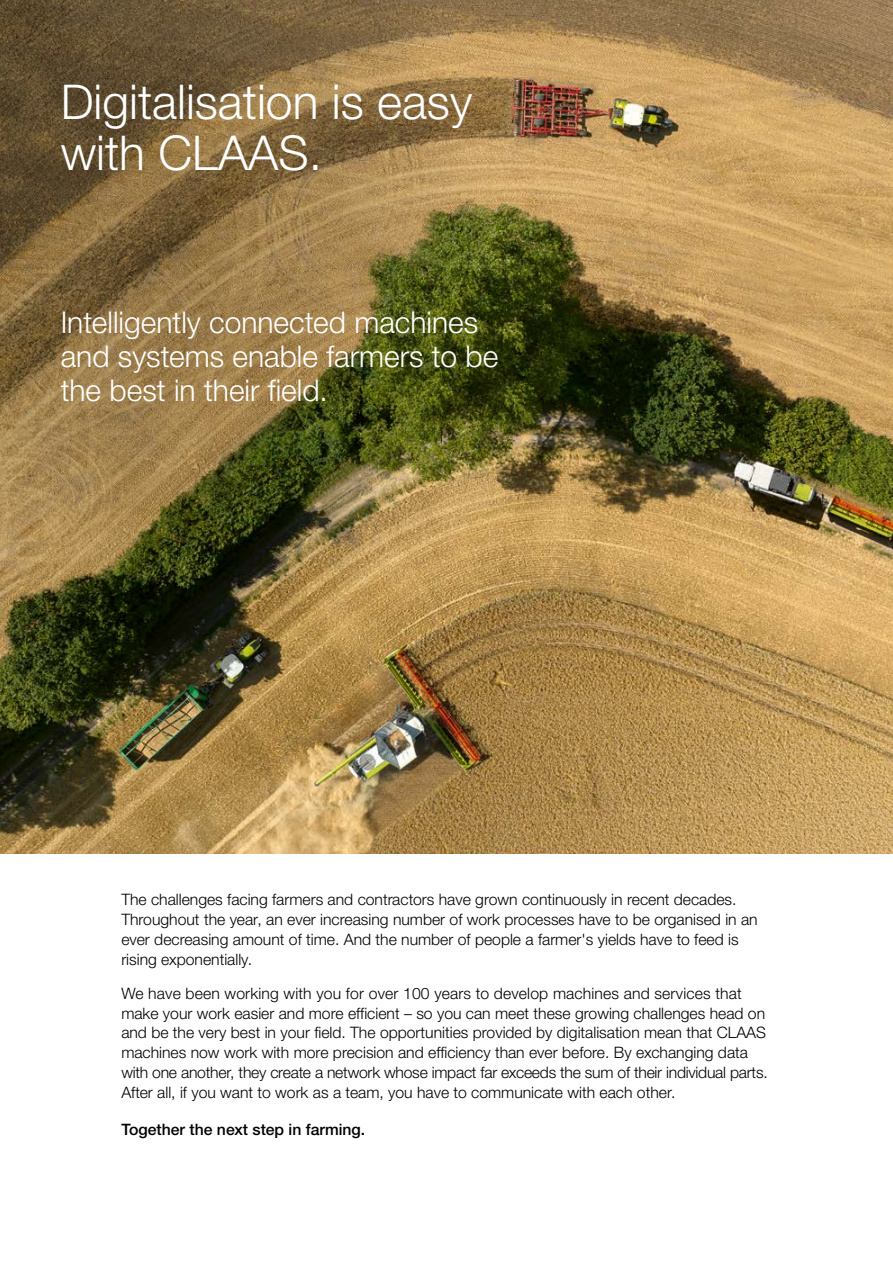
<style>
.page{position:relative;width:893px;height:1263px;background:#fff}
.page>*{position:absolute;margin:0;border:0;box-sizing:border-box;transform-origin:0 0}
.t1{font:300 48px/51px "CLAAS Helvetica Neue";color:#fff}
.t2{font:300 30px/34.2px "CLAAS Helvetica Neue";color:#fff}
.t3{font:300 15.75px/20px "CLAAS Helvetica Neue";color:#000}
.t4{font:500 15.75px "CLAAS Helvetica Neue";color:#000}
</style>
<div class="page">
<img style="left:0;top:0;width:893px;height:853px">
<img style="left:0;top:0;width:507px;height:657px">
<h1 class="t1" style="left:61px;top:78px;width:413px">Digitalisation is easy with CLAAS.</h1>
<h2 class="t2" style="left:61px;top:306px;width:439px">Intelligently connected machines and systems enable farmers to be the best in their field.</h2>
<p class="t3" style="left:121px;top:889px;width:638px">The challenges facing farmers and contractors have grown continuously in recent decades.<br>Throughout the year, an ever increasing number of work processes have to be organised in an ever decreasing amount of time. And the number of people a farmer's yields have to feed is rising exponentially.</p>
<p class="t3" style="left:121px;top:983px;width:648px">We have been working with you for over 100 years to develop machines and services that make your work easier and more efficient – so you can meet these growing challenges head on and be the very best in your field. The opportunities provided by digitalisation mean that CLAAS machines now work with more precision and efficiency than ever before. By exchanging data with one another, they create a network whose impact far exceeds the sum of their individual parts.<br>After all, if you want to work as a team, you have to communicate with each other.</p>
<p class="t4" style="left:121px;top:1119px;width:245px">Together the next step in farming.</p>
</div>
